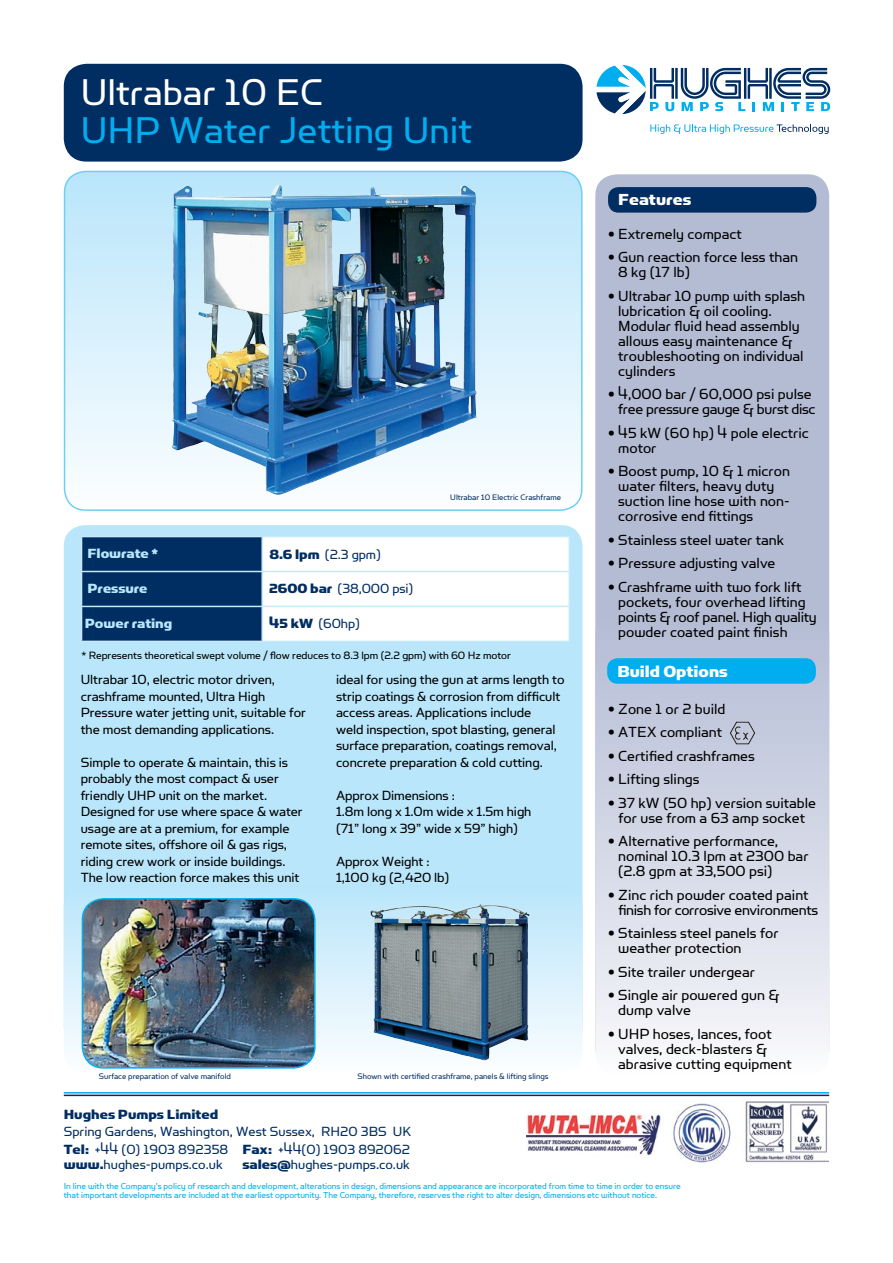
<style>
.page{position:relative;width:893px;height:1263px;background:#fff}
.page>*{position:absolute;margin:0;border:0;box-sizing:border-box;transform-origin:0 0}
.t1{font:42px "Simian Display Orangutan";color:#00aeef}
.t2{font:42px "Simian Display Orangutan";color:#fff}
.t3{font:18px "Simian Display Chimpanzee";color:#fff}
.t4{font:16.5px/15px "Simian Display Orangutan";color:#000}
.t5{font:16.5px/15px "Simian Display Orangutan";letter-spacing:-.02em;color:#000;text-align:right}
.t6{font:15px/16.5px "Simian Text Orangutan";letter-spacing:-.005em;color:#000}
.t7{font:15px/17.2px "Simian Display Orangutan";color:#002d62}
.t8{font:15px "Simian Display Chimpanzee";letter-spacing:-.005em;color:#b9e6fa}
.t9{font:15px "Simian Display Chimpanzee";color:#002d62}
.t10{font:12px "Simian Text Orangutan";letter-spacing:-.005em;color:#000}
.t11{font:9.75px/9px "Simian Display Orangutan";letter-spacing:-.005em;color:#00aeef}
.t12{font:9px "Simian Text Orangutan";color:#002d62}
.s1{font-family:"Simian Display Chimpanzee"}
</style>
<div class="page">
<svg style="left:65px;top:171px;width:515px;height:339px"></svg>
<div style="left:64px;top:171px;width:519px;height:340px;border:2px solid #6dcff6;border-radius:21px"></div>
<div style="left:64px;top:525px;width:519px;height:523px;background:#b9e6fa;border-radius:21px"></div>
<svg style="left:64px;top:885px;width:519px;height:184px"></svg>
<div style="left:65px;top:65px;width:516px;height:95px;background:#002d62;border-radius:21px"></div>
<div style="left:64px;top:64px;width:519px;height:98px;border:3px solid #002d62;border-radius:21px"></div>
<div style="left:595px;top:174px;width:234px;height:895px;background:#b4bcd4;border-radius:21px"></div>
<svg style="left:595px;top:612px;width:234px;height:457px"></svg>
<div style="left:608px;top:187px;width:208px;height:26px;background:#002d62;border-radius:10px"></div>
<img style="left:172px;top:185px;width:305px;height:310px">
<svg style="left:82px;top:537px;width:486px;height:104px;background:#a1b2c5"></svg>
<hr style="left:81px;top:536px;width:181px;height:1px;background:#c7eafb">
<hr style="left:81px;top:537px;width:1px;height:34px;background:#c7eafb">
<hr style="left:262px;top:536px;width:308px;height:1px;background:#c7eafb">
<hr style="left:261px;top:537px;width:2px;height:34px;background:#c7eafb">
<hr style="left:568px;top:537px;width:2px;height:34px;background:#c7eafb">
<hr style="left:81px;top:571px;width:181px;height:1px;background:#c7eafb">
<hr style="left:81px;top:572px;width:1px;height:34px;background:#c7eafb">
<hr style="left:262px;top:571px;width:308px;height:1px;background:#c7eafb">
<hr style="left:261px;top:572px;width:2px;height:34px;background:#c7eafb">
<hr style="left:568px;top:572px;width:2px;height:34px;background:#c7eafb">
<hr style="left:81px;top:606px;width:181px;height:1px;background:#c7eafb">
<hr style="left:81px;top:607px;width:1px;height:34px;background:#c7eafb">
<hr style="left:262px;top:606px;width:308px;height:1px;background:#c7eafb">
<hr style="left:261px;top:607px;width:2px;height:34px;background:#c7eafb">
<hr style="left:568px;top:607px;width:2px;height:34px;background:#c7eafb">
<hr style="left:81px;top:641px;width:181px;height:1px;background:#c7eafb">
<hr style="left:262px;top:641px;width:308px;height:1px;background:#c7eafb">
<div style="left:607px;top:658px;width:209px;height:26px;background:#00aeef;border-radius:11px"></div>
<img style="left:370px;top:904px;width:160px;height:156px">
<img style="left:82px;top:899px;width:233px;height:169px">
<div style="left:82px;top:898px;width:234px;height:170px;border:2px solid #00aeef;border-radius:21px"></div>
<hr style="left:64px;top:1094px;width:765px;height:2px;background:#002d62">
<hr style="left:64px;top:1092px;width:765px;height:1px;background:#00aeef">
<svg style="left:596px;top:64px;width:235px;height:70px"></svg>
<img style="left:526px;top:1101px;width:303px;height:62px">
<img style="left:730px;top:722px;width:26px;height:22px">
<h1 class="t2" style="left:81px;top:71px;width:244px">Ultrabar 10 EC</h1>
<h1 class="t1" style="left:81px;top:109px;width:393px">UHP Water Jetting Unit</h1>
<p class="t12" style="left:450px;top:492px;width:112px">Ultrabar 10 Electric Crashframe</p>
<p class="t8" style="left:88px;top:546px;width:72px">Flowrate *</p>
<p class="t7" style="left:269px;top:545px;width:113px"><span class="s1">8.6 lpm</span> (2.3 gpm)</p>
<p class="t8" style="left:88px;top:581px;width:62px">Pressure</p>
<p class="t7" style="left:269px;top:580px;width:146px"><span class="s1">2600 bar</span> (38,000 psi)</p>
<p class="t8" style="left:85px;top:616px;width:89px">Power rating</p>
<p class="t7" style="left:269px;top:615px;width:92px"><span class="s1">45 kW</span> (60hp)</p>
<p class="t10" style="left:81px;top:648px;width:431px">* Represents theoretical swept volume / flow reduces to 8.3 lpm (2.2 gpm) with 60 Hz motor</p>
<p class="t6" style="left:81px;top:671px;width:227px">Ultrabar 10, electric motor driven, crashframe mounted, Ultra High Pressure water jetting unit, suitable for the most demanding applications.</p>
<p class="t6" style="left:81px;top:754px;width:223px">Simple to operate &amp; maintain, this is probably the most compact &amp; user friendly UHP unit on the market.<br>Designed for use where space &amp; water usage are at a premium, for example remote sites, offshore oil &amp; gas rigs, riding crew work or inside buildings.<br>The low reaction force makes this unit</p>
<p class="t6" style="left:336px;top:671px;width:230px">ideal for using the gun at arms length to strip coatings &amp; corrosion from difficult access areas. Applications include<br>weld inspection, spot blasting, general surface preparation, coatings removal, concrete preparation &amp; cold cutting.</p>
<p class="t6" style="left:336px;top:787px;width:197px">Approx Dimensions :<br>1.8m long x 1.0m wide x 1.5m high (71” long x 39” wide x 59” high)</p>
<p class="t6" style="left:336px;top:853px;width:115px">Approx Weight :<br>1,100 kg (2,420 lb)</p>
<p class="t3" style="left:618px;top:190px;width:75px">Features</p>
<p class="t4" style="left:608px;top:226px;width:135px">• Extremely compact</p>
<p class="t4" style="left:618px;top:250px;width:181px;text-indent:-10px">• Gun reaction force less than<br>8 kg (17 lb)</p>
<p class="t4" style="left:618px;top:288px;width:188px;text-indent:-10px">• Ultrabar 10 pump with splash lubrication &amp; oil cooling.<br>Modular fluid head assembly allows easy maintenance &amp; troubleshooting on individual cylinders</p>
<p class="t5" style="left:608px;top:386px;width:209px">• 4,000 bar / 60,000 psi pulse free pressure gauge &amp; burst disc</p>
<p class="t4" style="left:618px;top:425px;width:192px;text-indent:-10px">• 45 kW (60 hp) 4 pole electric motor</p>
<p class="t4" style="left:618px;top:463px;width:173px;text-indent:-10px">• Boost pump, 10 &amp; 1 micron water filters, heavy duty suction line hose with non&shy;corrosive end fittings</p>
<p class="t4" style="left:608px;top:532px;width:178px">• Stainless steel water tank</p>
<p class="t4" style="left:608px;top:555px;width:169px">• Pressure adjusting valve</p>
<p class="t4" style="left:618px;top:579px;width:200px;text-indent:-10px">• Crashframe with two fork lift pockets, four overhead lifting points &amp; roof panel. High quality powder coated paint finish</p>
<p class="t3" style="left:617px;top:661px;width:112px">Build Options</p>
<p class="t4" style="left:608px;top:701px;width:119px">• Zone 1 or 2 build</p>
<p class="t4" style="left:608px;top:724px;width:116px">• ATEX compliant</p>
<p class="t4" style="left:608px;top:748px;width:148px">• Certified crashframes</p>
<p class="t4" style="left:608px;top:771px;width:93px">• Lifting slings</p>
<p class="t4" style="left:608px;top:795px;width:210px;text-align:center">• 37 kW (50 hp) version suitable for use from a 63 amp socket</p>
<p class="t4" style="left:618px;top:833px;width:192px;text-indent:-10px">• Alternative performance, nominal 10.3 lpm at 2300 bar (2.8 gpm at 33,500 psi)</p>
<p class="t5" style="left:618px;top:887px;width:201px;text-align:left;text-indent:-10px">• Zinc rich powder coated paint finish for corrosive environments</p>
<p class="t4" style="left:618px;top:925px;width:162px;text-indent:-10px">• Stainless steel panels for weather protection</p>
<p class="t4" style="left:608px;top:964px;width:149px">• Site trailer undergear</p>
<p class="t4" style="left:618px;top:987px;width:163px;text-indent:-10px">• Single air powered gun &amp; dump valve</p>
<p class="t4" style="left:618px;top:1026px;width:175px;text-indent:-10px">• UHP hoses, lances, foot valves, deck-blasters &amp; abrasive cutting equipment</p>
<p class="t12" style="left:99px;top:1071px;width:133px">Surface preparation of valve manifold</p>
<p class="t12" style="left:358px;top:1071px;width:192px">Shown with certified crashframe, panels &amp; lifting slings</p>
<p class="t9" style="left:64px;top:1106px;width:156px">Hughes Pumps Limited</p>
<p class="t7" style="left:64px;top:1123px;width:349px">Spring Gardens, Washington, West Sussex, RH20 3BS UK<br><span class="s1">Tel:</span> +44 (0) 1903 892358 <span class="s1">Fax:</span> +44(0) 1903 892062</p>
<p class="t7" style="left:64px;top:1155px;width:160px"><span class="s1">www.</span>hughes-pumps.co.uk</p>
<p class="t7" style="left:242px;top:1155px;width:169px"><span class="s1">sales@</span>hughes-pumps.co.uk</p>
<p class="t11" style="left:64px;top:1182px;width:618px">In line with the Company’s policy of research and development, alterations in design, dimensions and appearance are incorporated from time to time in order to ensure that important developments are included at the earliest opportunity. The Company, therefore, reserves the right to alter design, dimensions etc without notice.</p>
</div>
